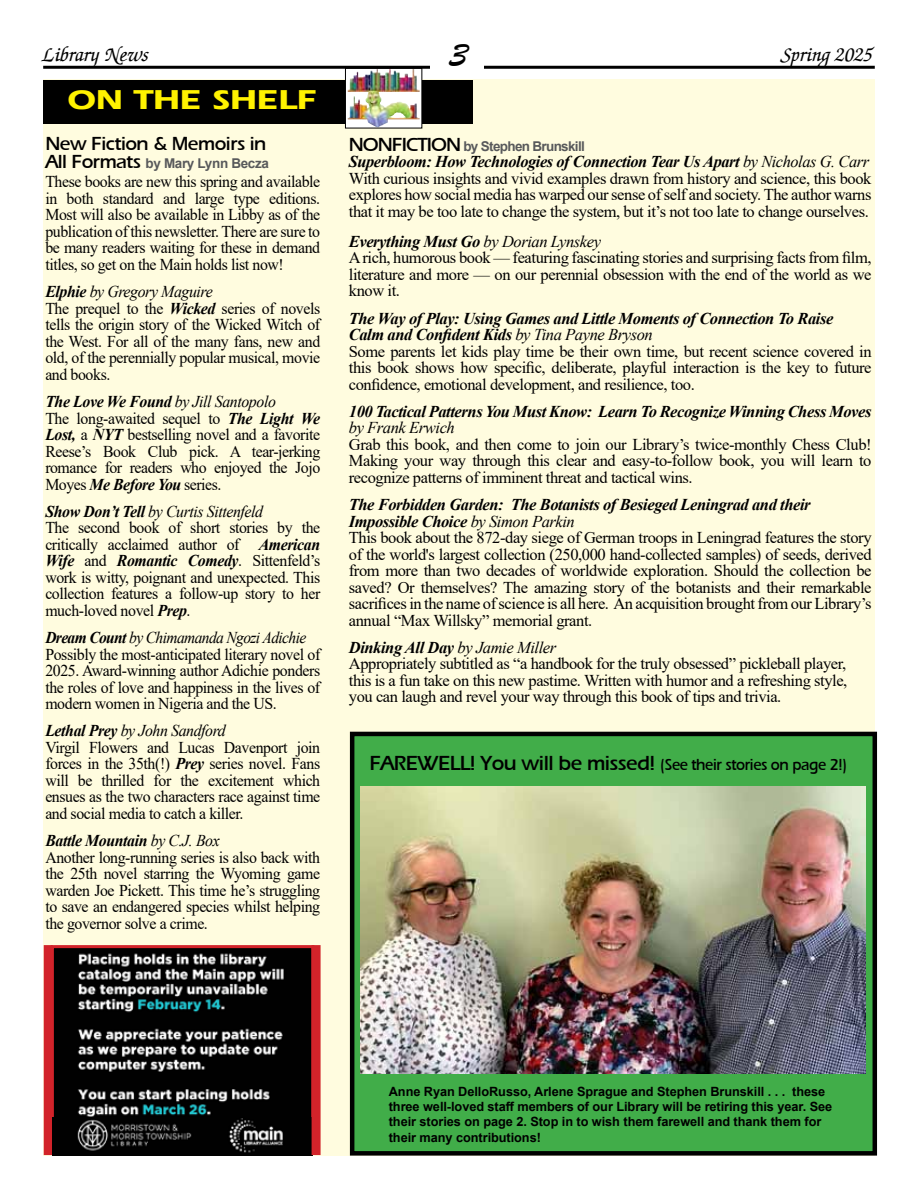
<style>
.page{position:relative;width:918px;height:1188px;background:#fff}
.page>*{position:absolute;margin:0;border:0;box-sizing:border-box;transform-origin:0 0}
.t1{font:36px "Brush Script";color:#000}
.t2{font:28.2px "Aquiline Extra Bold SWFTE";letter-spacing:-.01em;color:#fff200;scale:1.2 1}
.t3{font:21px "Aquiline Book Bold SWFTE";letter-spacing:-.025em;color:#000}
.t4{font:21px "Exchequer Script Regular SWFTE";color:#000}
.t5{font:19.5px "Aquiline Book Bold SWFTE";letter-spacing:-.025em;color:#000}
.t6{font:16.5px/16.5px "Times New Roman";letter-spacing:-.025em;color:#000}
.t7{font:16.5px/16.5px "Times New Roman";letter-spacing:-.025em;color:#000;scale:.96 1}
.t8{font:italic 700 16.5px "Times New Roman";letter-spacing:-.025em;color:#000}
.t9{font:italic 16.5px "Times New Roman";letter-spacing:-.025em;color:#000}
.t10{font:700 13.5px "Arial";letter-spacing:-.05em;color:#58595b}
.t11{font:700 13.5px "Arial";letter-spacing:-.025em;color:#58595b}
.t12{font:700 12.75px/15.3px "Arial";letter-spacing:-.005em;color:#000}
.s1{font-family:"Aquiline Book Bold SWFTE";font-weight:400;font-size:19.5px;color:#000}
.s2{font-weight:700;font-style:italic}
.s3{font-style:italic}
.s4{font-size:16.5px}
</style>
<div class="page">
<div style="left:43px;top:79px;width:832px;height:1077px;background:#fffcdf"></div>
<div style="left:352px;top:734px;width:523px;height:419px;background:#41ad49"></div>
<div style="left:350px;top:732px;width:527px;height:424px;border:4px solid #000"></div>
<div style="left:43px;top:80px;width:429px;height:43px;background:#000"></div>
<hr style="left:43px;top:66px;width:832px;height:3px;background:#000">
<div style="left:430px;top:60px;width:54px;height:10px;background:#fff"></div>
<svg style="left:347px;top:70px;width:73px;height:56px"></svg>
<img style="left:348px;top:70px;width:64px;height:56px">
<div style="left:345px;top:68px;width:77px;height:60px;border:1px solid #000"></div>
<img style="left:361px;top:786px;width:505px;height:288px">
<img style="left:55px;top:949px;width:255px;height:168px">
<div style="left:51px;top:945px;width:263px;height:180px;border:3px solid #d2232a"></div>
<div style="left:44px;top:945px;width:9px;height:210px;background:#d2232a"></div>
<img style="left:52px;top:1117px;width:261px;height:39px">
<div style="left:312px;top:945px;width:9px;height:210px;background:#d2232a"></div>
<p class="t4" style="left:43px;top:43px;width:107px">Library News</p>
<h1 class="t1" style="left:450px;top:33px;width:20px">3</h1>
<p class="t4" style="left:782px;top:43px;width:93px">Spring 2025</p>
<h2 class="t2" style="left:68px;top:83px;width:209px">ON THE SHELF</h2>
<p class="t5" style="left:45px;top:132px;width:222px">New Fiction &amp; Memoirs in</p>
<p class="t11" style="left:45px;top:153px;width:225px"><span class="s1">All Formats</span> by Mary Lynn Becza</p>
<p class="t7" style="left:45px;top:173px;width:288px;text-align:justify">These books are new this spring and available in both standard and large type editions.<br>Most will also be available in Libby as of the publication of this newsletter. There are sure to be many readers waiting for these in demand titles, so get on the Main holds list now!</p>
<p class="t7" style="left:45px;top:283px;width:288px"><span class="s2">Elphie</span> <span class="s3">by Gregory Maguire<br></span>The prequel to the <span class="s2">Wicked</span> series of novels tells the origin story of the Wicked Witch of the West. For all of the many fans, new and old, of the perennially popular musical, movie and books.</p>
<p class="t7" style="left:45px;top:393px;width:288px"><span class="s2">The Love We Found</span> <span class="s3">by Jill Santopolo<br></span>The long-awaited sequel to <span class="s2">The Light We Lost,</span> a <span class="s2">NYT</span> bestselling novel and a favorite Reese’s Book Club pick. A tear-jerking romance for readers who enjoyed the Jojo Moyes <span class="s2">Me Before You</span> series.</p>
<p class="t7" style="left:45px;top:503px;width:288px"><span class="s2">Show Don’t Tell</span> <span class="s3">by Curtis Sittenfeld<br></span>The second book of short stories by the critically acclaimed author of <span class="s2">American Wife</span> and <span class="s2">Romantic Comedy</span>. Sittenfeld’s work is witty, poignant and unexpected. This collection features a follow-up story to her much-loved novel <span class="s2">Prep</span>.</p>
<p class="t7" style="left:45px;top:629px;width:288px"><span class="s2">Dream Count</span> <span class="s3">by Chimamanda Ngozi Adichie </span>Possibly the most-anticipated literary novel of 2025. Award-winning author Adichie ponders the roles of love and happiness in the lives of modern women in Nigeria and the US.</p>
<p class="t7" style="left:45px;top:722px;width:288px"><span class="s2">Lethal Prey</span> <span class="s3">by John Sandford<br></span>Virgil Flowers and Lucas Davenport join forces in the 35th(!) <span class="s2">Prey</span> series novel. Fans will be thrilled for the excitement which ensues as the two characters race against time and social media to catch a killer.</p>
<p class="t7" style="left:45px;top:832px;width:288px"><span class="s2">Battle Mountain</span> <span class="s3">by C.J. Box<br></span>Another long-running series is also back with the 25th novel starring the Wyoming game warden Joe Pickett. This time he’s struggling to save an endangered species whilst helping the governor solve a crime.</p>
<p class="t10" style="left:349px;top:136px;width:238px"><span class="s1">NONFICTION</span> by Stephen Brunskill</p>
<p class="t6" style="left:349px;top:153px;width:524px"><span class="s2">Superbloom: How Technologies of Connection Tear Us Apart</span> <span class="s3">by Nicholas G. Carr </span>With curious insights and vivid examples drawn from history and science, this book explores how social media has warped our sense of self and society. The author warns that it may be too late to change the system, but it’s not too late to change ourselves.</p>
<p class="t6" style="left:349px;top:232px;width:524px"><span class="s2">Everything Must Go</span> <span class="s3">by Dorian Lynskey<br></span>A rich, humorous book — featuring fascinating stories and surprising facts from film, literature and more — on our perennial obsession with the end of the world as we know it.</p>
<p class="t6" style="left:349px;top:309px;width:524px"><span class="s2">The Way of Play: Using Games and Little Moments of Connection To Raise Calm and Confident Kids</span> <span class="s3">by Tina Payne Bryson<br></span>Some parents let kids play time be their own time, but recent science covered in this book shows how specific, deliberate, playful interaction is the key to future confidence, emotional development, and resilience, too.</p>
<p class="t8" style="left:349px;top:400px;width:524px">100 Tactical Patterns You Must Know: Learn To Recognize Winning Chess Moves</p>
<p class="t9" style="left:349px;top:416px;width:108px">by Frank Erwich</p>
<p class="t6" style="left:349px;top:436px;width:524px;text-align:justify">Grab this book, and then come to join our Library’s twice-monthly Chess Club!<br>Making your way through this clear and easy-to-follow book, you will learn to recognize patterns of imminent threat and tactical wins.</p>
<p class="t6" style="left:349px;top:496px;width:524px"><span class="s2">The Forbidden Garden: The Botanists of Besieged Leningrad and their Impossible Choice</span> <span class="s3">by Simon Parkin<br></span>This book about the 872-day siege of German troops in Leningrad features the story of the world's largest collection (250,000 hand-collected samples) of seeds, derived from more than two decades of worldwide exploration. Should the collection be saved? Or themselves? The amazing story of the botanists and their remarkable sacrifices in the name of science is all here. An acquisition brought from our Library’s annual “Max Willsky” memorial grant.</p>
<p class="t6" style="left:349px;top:639px;width:500px"><span class="s2">Dinking All Day</span> <span class="s3">by Jamie Miller<br></span>Appropriately subtitled as “a handbook for the truly obsessed” pickleball player, this is a fun take on this new pastime. Written with humor and a refreshing style, you can laugh and revel your way through this book of tips and trivia.</p>
<p class="t3" style="left:369px;top:751px;width:479px">Farewell! You will be missed! <span class="s4">(See their stories on page 2!)</span></p>
<p class="t12" style="left:389px;top:1084px;width:445px">Anne Ryan DelloRusso, Arlene Sprague and Stephen Brunskill . . . these three well-loved staff members of our Library will be retiring this year. See their stories on page 2. Stop in to wish them farewell and thank them for their many contributions!</p>
</div>
